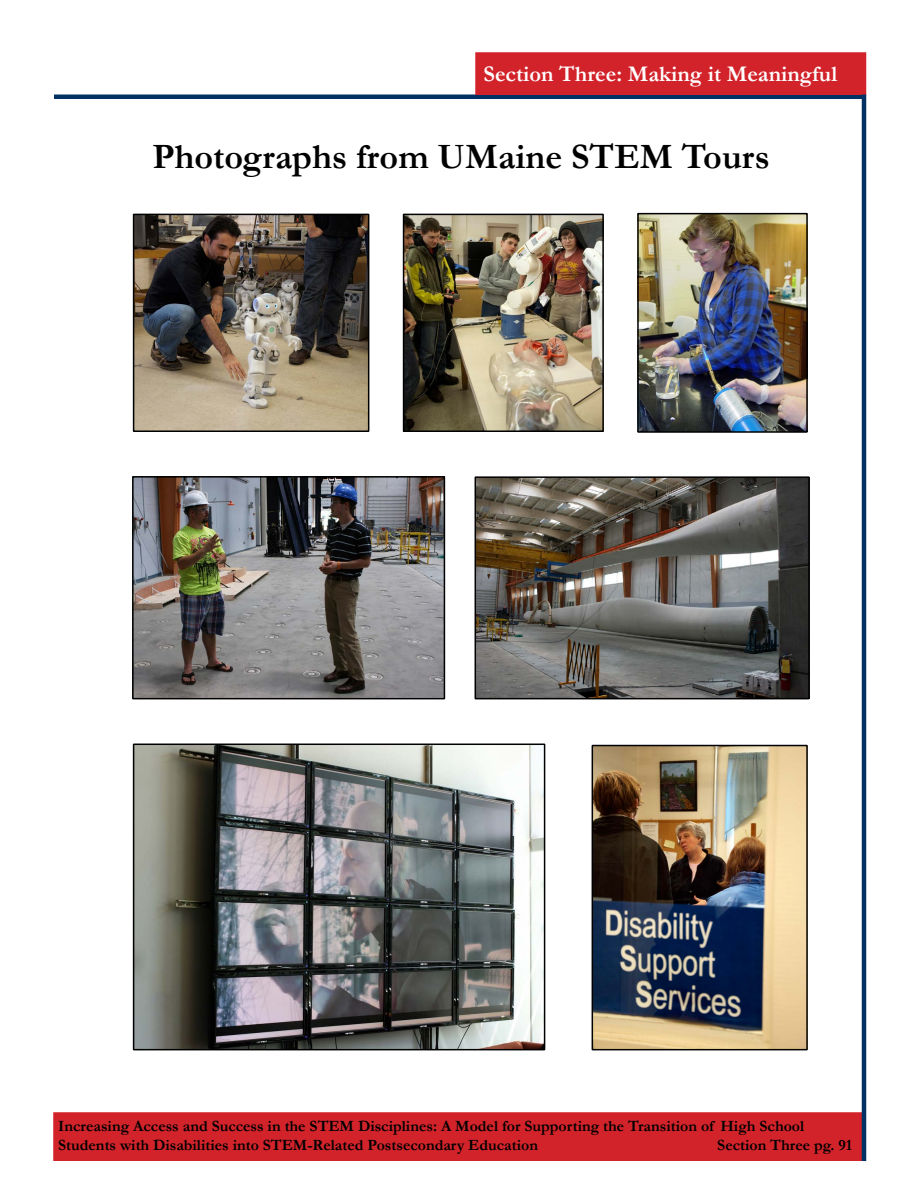
<style>
.page{position:relative;width:918px;height:1188px;background:#fff}
.page>*{position:absolute;margin:0;border:0;box-sizing:border-box;transform-origin:0 0}
.PageTitle{font:700 36px "Garamond";color:#000}
.t1{font:700 22.5px "Garamond";color:#fff}
.t2{font:700 15.75px/18.9px "Garamond";color:#000}
</style>
<div class="page">
<div style="left:54px;top:94px;width:810px;height:5px;background:#003263"></div>
<div style="left:476px;top:53px;width:390px;height:41px;background:#d2232a"></div>
<div style="left:475px;top:52px;width:391px;height:43px;border:2px solid #d2232a"></div>
<div style="left:54px;top:1113px;width:810px;height:47px;background:#d2232a"></div>
<div style="left:53px;top:1112px;width:812px;height:49px;border:2px solid #d2232a"></div>
<hr style="left:862px;top:94px;width:4px;height:1067px;background:#003263">
<img style="left:406px;top:217px;width:195px;height:212px">
<div style="left:403px;top:214px;width:201px;height:218px;border:2px solid #000"></div>
<img style="left:478px;top:479px;width:329px;height:217px">
<div style="left:475px;top:476px;width:335px;height:223px;border:2px solid #000"></div>
<img style="left:136px;top:217px;width:230px;height:212px">
<div style="left:133px;top:214px;width:236px;height:218px;border:2px solid #000"></div>
<img style="left:135px;top:479px;width:307px;height:217px">
<div style="left:132px;top:476px;width:313px;height:223px;border:2px solid #000"></div>
<img style="left:136px;top:747px;width:406px;height:300px">
<div style="left:133px;top:744px;width:412px;height:306px;border:2px solid #000"></div>
<img style="left:640px;top:216px;width:165px;height:214px">
<div style="left:637px;top:213px;width:171px;height:220px;border:2px solid #000"></div>
<img style="left:595px;top:748px;width:210px;height:299px">
<div style="left:592px;top:745px;width:216px;height:305px;border:2px solid #000"></div>
<h2 class="t1" style="left:484px;top:60px;width:355px">Section Three: Making it Meaningful</h2>
<h3 class="PageTitle" style="left:152px;top:135px;width:619px">Photographs from UMaine STEM Tours</h3>
<p class="t2" style="left:58px;top:1116px;width:747px">Increasing Access and Success in the STEM Disciplines: A Model for Supporting the Transition of High School<br>Students with Disabilities into STEM-Related Postsecondary Education</p>
<p class="t2" style="left:717px;top:1135px;width:136px">Section Three pg. 91</p>
</div>
